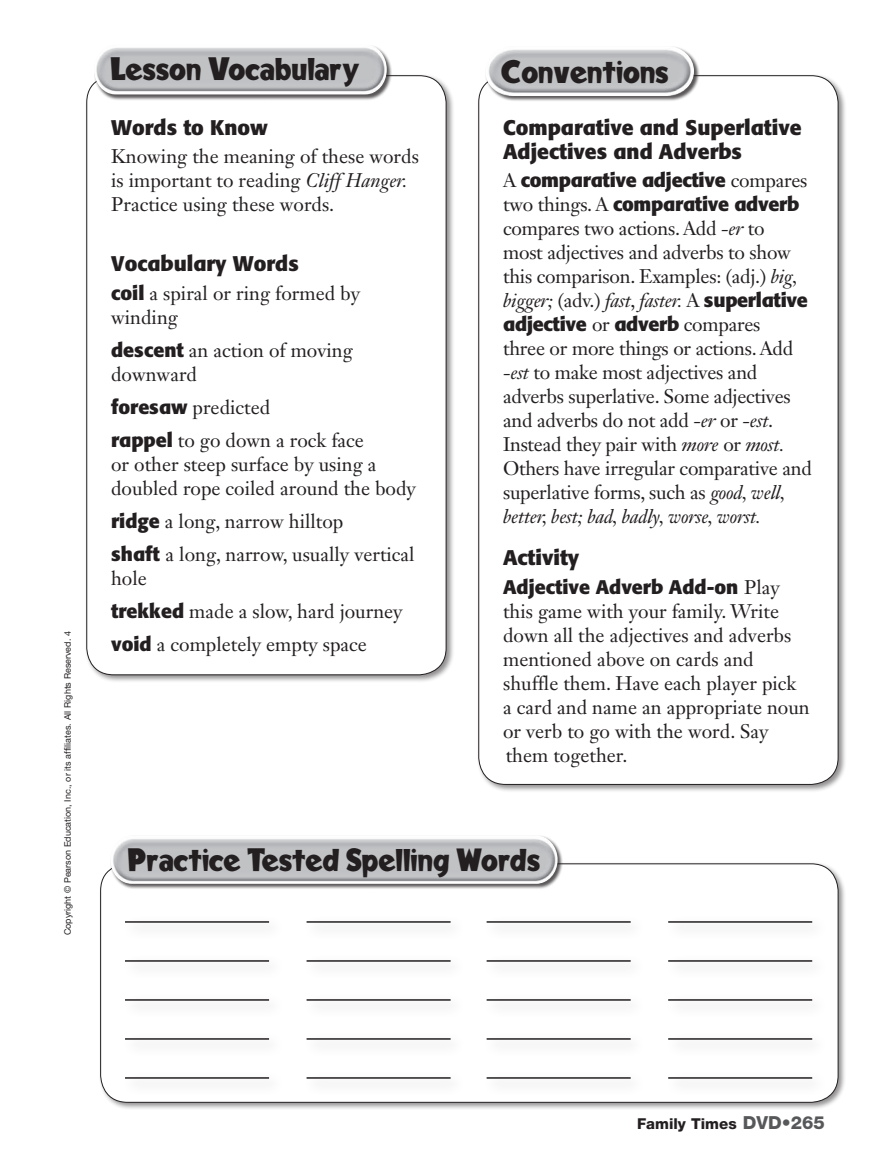
<style>
.page{position:relative;width:888px;height:1170px;background:#fff}
.page>*{position:absolute;margin:0;border:0;box-sizing:border-box;transform-origin:0 0}
.t1{font:30px "SF Cel Press";color:#231f20}
.t2{font:700 21px/24px "SF Formata";color:#231f20}
.t3{font:19.5px/24px "Janson Text LT Std";color:#231f20}
.t4{font:800 15px "Helvetica Neue LT Std";color:#231f20}
.t5{font:9px "Helvetica Neue LT Std";color:#231f20}
.s1{font-style:italic}
.s2{font-family:"SF Formata";font-weight:700}
.s3{font-size:18px;color:#57585a}
</style>
<div class="page">
<div style="left:84px;top:73px;width:370px;height:611px;background:#231f20;opacity:.5"></div>
<div style="left:87px;top:76px;width:359px;height:599px;background:#fff;border-radius:27px"></div>
<div style="left:94px;top:45px;width:298px;height:56px;background:#231f20;opacity:.75"></div>
<img style="left:94px;top:45px;width:293px;height:50px">
<div style="left:476px;top:73px;width:370px;height:720px;background:#231f20;opacity:.5"></div>
<div style="left:479px;top:76px;width:359px;height:708px;background:#fff;border-radius:27px"></div>
<div style="left:485px;top:46px;width:215px;height:56px;background:#231f20;opacity:.75"></div>
<img style="left:485px;top:46px;width:209px;height:50px">
<div style="left:98px;top:861px;width:748px;height:250px;background:#231f20;opacity:.5"></div>
<div style="left:101px;top:864px;width:737px;height:238px;background:#fff;border-radius:27px"></div>
<div style="left:119px;top:915px;width:165px;height:24px;background:#fbfbfb"></div>
<hr style="left:125px;top:921px;width:144px;height:2px;background:#231f20">
<div style="left:300px;top:915px;width:165px;height:24px;background:#fbfbfb"></div>
<hr style="left:306px;top:921px;width:144px;height:2px;background:#231f20">
<div style="left:480px;top:915px;width:165px;height:24px;background:#fbfbfb"></div>
<hr style="left:486px;top:921px;width:144px;height:2px;background:#231f20">
<div style="left:662px;top:915px;width:165px;height:24px;background:#fbfbfb"></div>
<hr style="left:668px;top:921px;width:144px;height:2px;background:#231f20">
<div style="left:119px;top:954px;width:165px;height:24px;background:#fbfbfb"></div>
<hr style="left:125px;top:960px;width:144px;height:2px;background:#231f20">
<div style="left:300px;top:954px;width:165px;height:24px;background:#fbfbfb"></div>
<hr style="left:306px;top:960px;width:144px;height:2px;background:#231f20">
<div style="left:480px;top:954px;width:165px;height:24px;background:#fbfbfb"></div>
<hr style="left:486px;top:960px;width:144px;height:2px;background:#231f20">
<div style="left:662px;top:954px;width:165px;height:24px;background:#fbfbfb"></div>
<hr style="left:668px;top:960px;width:144px;height:2px;background:#231f20">
<div style="left:119px;top:993px;width:165px;height:24px;background:#fbfbfb"></div>
<hr style="left:125px;top:999px;width:144px;height:2px;background:#231f20">
<div style="left:300px;top:993px;width:165px;height:24px;background:#fbfbfb"></div>
<hr style="left:306px;top:999px;width:144px;height:2px;background:#231f20">
<div style="left:480px;top:993px;width:165px;height:24px;background:#fbfbfb"></div>
<hr style="left:486px;top:999px;width:144px;height:2px;background:#231f20">
<div style="left:662px;top:993px;width:165px;height:24px;background:#fbfbfb"></div>
<hr style="left:668px;top:999px;width:144px;height:2px;background:#231f20">
<div style="left:119px;top:1032px;width:165px;height:24px;background:#fbfbfb"></div>
<hr style="left:125px;top:1038px;width:144px;height:2px;background:#231f20">
<div style="left:300px;top:1032px;width:165px;height:24px;background:#fbfbfb"></div>
<hr style="left:306px;top:1038px;width:144px;height:2px;background:#231f20">
<div style="left:480px;top:1032px;width:165px;height:24px;background:#fbfbfb"></div>
<hr style="left:486px;top:1038px;width:144px;height:2px;background:#231f20">
<div style="left:662px;top:1032px;width:165px;height:24px;background:#fbfbfb"></div>
<hr style="left:668px;top:1038px;width:144px;height:2px;background:#231f20">
<div style="left:119px;top:1071px;width:165px;height:24px;background:#fbfbfb"></div>
<hr style="left:125px;top:1077px;width:144px;height:2px;background:#231f20">
<div style="left:300px;top:1071px;width:165px;height:24px;background:#fbfbfb"></div>
<hr style="left:306px;top:1077px;width:144px;height:2px;background:#231f20">
<div style="left:480px;top:1071px;width:165px;height:24px;background:#fbfbfb"></div>
<hr style="left:486px;top:1077px;width:144px;height:2px;background:#231f20">
<div style="left:662px;top:1071px;width:165px;height:24px;background:#fbfbfb"></div>
<hr style="left:668px;top:1077px;width:144px;height:2px;background:#231f20">
<div style="left:110px;top:835px;width:453px;height:55px;background:#231f20;opacity:.75"></div>
<img style="left:110px;top:836px;width:447px;height:48px">
<p class="t5" style="left:62px;top:935px;width:306px;rotate:-90deg">Copyright © Pearson Education, Inc., or its affiliates. All Rights Reserved. 4</p>
<p class="t1" style="left:110px;top:55px;width:251px">Lesson Vocabulary</p>
<p class="t2" style="left:111px;top:115px;width:158px">Words to Know</p>
<p class="t3" style="left:111px;top:144px;width:309px">Knowing the meaning of these words is important to reading <span class="s1">Cliff Hanger.<br></span>Practice using these words.</p>
<p class="t2" style="left:111px;top:251px;width:189px">Vocabulary Words</p>
<p class="t3" style="left:111px;top:281px;width:250px"><span class="s2">coil</span> a spiral or ring formed by winding</p>
<p class="t3" style="left:111px;top:338px;width:243px"><span class="s2">descent</span> an action of moving downward</p>
<p class="t3" style="left:111px;top:390px;width:254px;line-height:33px"><span class="s2">foresaw</span> predicted<br><span class="s2">rappel</span> to go down a rock face</p>
<p class="t3" style="left:111px;top:452px;width:306px">or other steep surface by using a doubled rope coiled around the body</p>
<p class="t3" style="left:111px;top:504px;width:305px;line-height:33px"><span class="s2">ridge</span> a long, narrow hilltop<br><span class="s2">shaft</span> a long, narrow, usually vertical</p>
<p class="t3" style="left:111px;top:561px;width:293px;line-height:33px">hole<br><span class="s2">trekked</span> made a slow, hard journey <span class="s2">void</span> a completely empty space</p>
<p class="t1" style="left:501px;top:58px;width:169px">Conventions</p>
<p class="t2" style="left:503px;top:115px;width:300px">Comparative and Superlative<br>Adjectives and Adverbs</p>
<p class="t3" style="left:503px;top:168px;width:310px">A <span class="s2">comparative adjective</span> compares two things. A <span class="s2">comparative adverb </span>compares two actions. Add <span class="s1">-er</span> to<br>most adjectives and adverbs to show this comparison. Examples: (adj.) <span class="s1">big, bigger;</span> (adv.) <span class="s1">fast</span>, <span class="s1">faster.</span> A <span class="s2">superlative adjective</span> or <span class="s2">adverb</span> compares<br>three or more things or actions. Add <span class="s1">-est</span> to make most adjectives and adverbs superlative. Some adjectives and adverbs do not add <span class="s1">-er</span> or <span class="s1">-est</span>.<br>Instead they pair with <span class="s1">more</span> or <span class="s1">most.<br></span>Others have irregular comparative and superlative forms, such as <span class="s1">good, well, better, best; bad, badly, worse, worst.</span></p>
<p class="t2" style="left:503px;top:545px;width:78px">Activity</p>
<p class="t3" style="left:503px;top:575px;width:308px"><span class="s2">Adjective Adverb Add-on</span> Play this game with your family. Write down all the adjectives and adverbs mentioned above on cards and shuffle them. Have each player pick a card and name an appropriate noun or verb to go with the word. Say them together.</p>
<p class="t1" style="left:128px;top:846px;width:414px">Practice Tested Spelling Words</p>
<p class="t4" style="left:637px;top:1115px;width:189px">Family Times <span class="s3">DVD•265</span></p>
</div>
